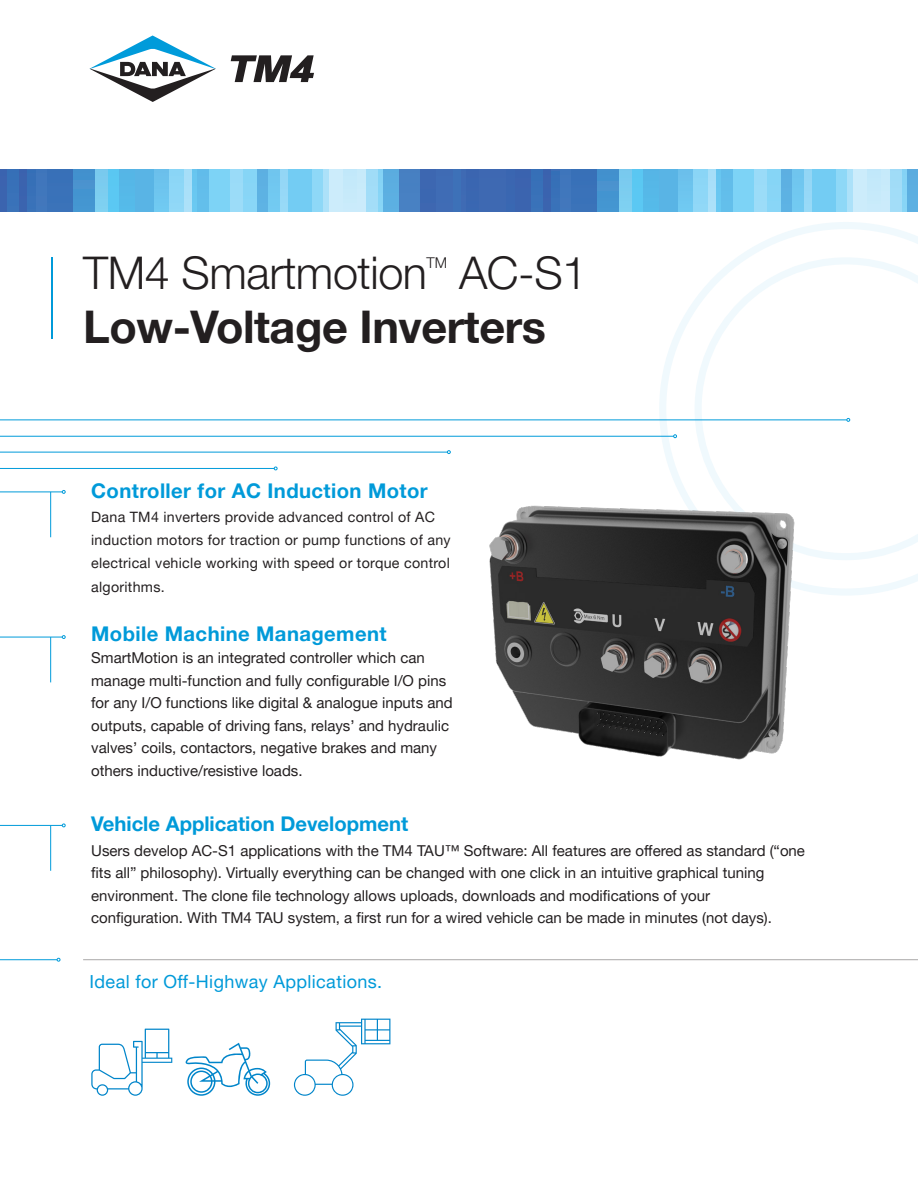
<style>
.page{position:relative;width:918px;height:1188px;background:#fff}
.page>*{position:absolute;margin:0;border:0;box-sizing:border-box;transform-origin:0 0}
.t1{font:700 45px "Helvetica Neue LT Pro";letter-spacing:-.01em;color:#231f20}
.t2{font:300 45px "Helvetica Neue LT Pro";letter-spacing:-.01em;color:#231f20}
.t3{font:700 20.25px "Helvetica Neue LT Pro";letter-spacing:.02em;color:#009ad9}
.t4{font:700 20.25px "Helvetica Neue LT Pro";color:#009ad9}
.t5{font:18px "Helvetica Neue LT Pro";letter-spacing:.02em;color:#009ad9}
.t6{font:15px/22.5px "Helvetica Neue LT Pro";color:#231f20}
.t7{font:300 14.85px "Helvetica Neue LT Pro";color:#231f20}
.t8{font:14.25px "Helvetica Neue LT Pro";letter-spacing:.02em;color:#231f20}
</style>
<div class="page">
<svg style="left:659px;top:222px;width:259px;height:372px"></svg>
<svg style="left:695px;top:257px;width:223px;height:303px"></svg>
<hr style="left:0;top:420px;width:847px;height:1px;background:#009bda">
<svg style="left:846px;top:418px;width:4px;height:4px"></svg>
<hr style="left:0;top:436px;width:674px;height:1px;background:#009bda">
<svg style="left:673px;top:434px;width:4px;height:4px"></svg>
<hr style="left:0;top:452px;width:447px;height:1px;background:#009bda">
<svg style="left:447px;top:450px;width:4px;height:4px"></svg>
<hr style="left:0;top:468px;width:274px;height:1px;background:#009bda">
<hr style="left:83px;top:959px;width:835px;height:1px;background:#231f20">
<div style="left:455px;top:169px;width:13px;height:42px;background:#3e6ab4"></div>
<div style="left:467px;top:169px;width:13px;height:42px;background:#3a66b1"></div>
<div style="left:480px;top:169px;width:27px;height:42px;background:#3e69b2"></div>
<div style="left:507px;top:169px;width:11px;height:42px;background:#3a67b1"></div>
<div style="left:516px;top:169px;width:17px;height:42px;background:#3b64af"></div>
<div style="left:532px;top:169px;width:12px;height:42px;background:#3871b8"></div>
<div style="left:543px;top:169px;width:8px;height:42px;background:#3b63af"></div>
<div style="left:551px;top:169px;width:10px;height:42px;background:#3870b8"></div>
<div style="left:561px;top:169px;width:11px;height:42px;background:#4077bc"></div>
<div style="left:571px;top:169px;width:27px;height:42px;background:#3972b9"></div>
<div style="left:598px;top:169px;width:22px;height:42px;background:#4494cf"></div>
<div style="left:620px;top:169px;width:13px;height:42px;background:#7bcdef"></div>
<svg style="left:632px;top:169px;width:12px;height:42px"></svg>
<div style="left:644px;top:169px;width:16px;height:42px;background:#55b8e8"></div>
<div style="left:660px;top:169px;width:19px;height:42px;background:#59b4e5"></div>
<div style="left:678px;top:169px;width:16px;height:42px;background:#6dc4ee"></div>
<div style="left:693px;top:169px;width:16px;height:42px;background:#8dd7f7"></div>
<div style="left:708px;top:169px;width:9px;height:42px;background:#a9e0f9"></div>
<div style="left:716px;top:169px;width:6px;height:42px;background:#69c7f1"></div>
<svg style="left:721px;top:169px;width:13px;height:42px"></svg>
<div style="left:734px;top:169px;width:21px;height:42px;background:#7dd3f6"></div>
<div style="left:754px;top:169px;width:14px;height:42px;background:#9bdcf8"></div>
<svg style="left:767px;top:169px;width:15px;height:42px"></svg>
<div style="left:782px;top:169px;width:11px;height:42px;background:#5db1e3"></div>
<div style="left:793px;top:169px;width:12px;height:42px;background:#71c8f0"></div>
<div style="left:804px;top:169px;width:9px;height:42px;background:#95d7f6"></div>
<div style="left:813px;top:169px;width:25px;height:42px;background:#73ccf3"></div>
<div style="left:836px;top:169px;width:11px;height:42px;background:#8ed8f7"></div>
<div style="left:847px;top:169px;width:7px;height:42px;background:#ace1f9"></div>
<div style="left:854px;top:169px;width:14px;height:42px;background:#ccecfb"></div>
<div style="left:868px;top:169px;width:14px;height:42px;background:#c5e9fa"></div>
<div style="left:881px;top:169px;width:10px;height:42px;background:#c8ebfa"></div>
<div style="left:890px;top:169px;width:13px;height:42px;background:#a2ddf8"></div>
<svg style="left:902px;top:169px;width:6px;height:42px"></svg>
<div style="left:908px;top:169px;width:10px;height:42px;background:#5caee1"></div>
<svg style="left:0;top:169px;width:8px;height:42px"></svg>
<div style="left:8px;top:169px;width:12px;height:42px;background:#3871b8"></div>
<div style="left:19px;top:169px;width:8px;height:42px;background:#3b63af"></div>
<div style="left:27px;top:169px;width:10px;height:42px;background:#3870b8"></div>
<div style="left:37px;top:169px;width:11px;height:42px;background:#4077bc"></div>
<div style="left:47px;top:169px;width:27px;height:42px;background:#3972b9"></div>
<div style="left:74px;top:169px;width:22px;height:42px;background:#4494d0"></div>
<div style="left:96px;top:169px;width:13px;height:42px;background:#7ccdef"></div>
<svg style="left:108px;top:169px;width:12px;height:42px"></svg>
<div style="left:120px;top:169px;width:16px;height:42px;background:#55b8e8"></div>
<div style="left:136px;top:169px;width:19px;height:42px;background:#59b4e5"></div>
<div style="left:154px;top:169px;width:16px;height:42px;background:#6ec5ef"></div>
<div style="left:169px;top:169px;width:16px;height:42px;background:#8ed7f7"></div>
<div style="left:184px;top:169px;width:8px;height:42px;background:#aae0f9"></div>
<div style="left:192px;top:169px;width:6px;height:42px;background:#69c7f1"></div>
<svg style="left:197px;top:169px;width:13px;height:42px"></svg>
<div style="left:210px;top:169px;width:21px;height:42px;background:#7dd3f6"></div>
<div style="left:230px;top:169px;width:14px;height:42px;background:#9bdcf8"></div>
<svg style="left:243px;top:169px;width:15px;height:42px"></svg>
<div style="left:258px;top:169px;width:11px;height:42px;background:#5db2e3"></div>
<div style="left:269px;top:169px;width:12px;height:42px;background:#71c8f0"></div>
<div style="left:280px;top:169px;width:9px;height:42px;background:#96d8f7"></div>
<div style="left:289px;top:169px;width:25px;height:42px;background:#73ccf3"></div>
<div style="left:312px;top:169px;width:11px;height:42px;background:#8ed8f7"></div>
<div style="left:323px;top:169px;width:7px;height:42px;background:#ace1f9"></div>
<div style="left:330px;top:169px;width:14px;height:42px;background:#ccecfb"></div>
<div style="left:344px;top:169px;width:14px;height:42px;background:#c6eafa"></div>
<div style="left:357px;top:169px;width:10px;height:42px;background:#caebfb"></div>
<div style="left:366px;top:169px;width:13px;height:42px;background:#a2ddf8"></div>
<svg style="left:378px;top:169px;width:6px;height:42px"></svg>
<div style="left:384px;top:169px;width:16px;height:42px;background:#5cafe1"></div>
<div style="left:400px;top:169px;width:22px;height:42px;background:#4780c2"></div>
<div style="left:420px;top:169px;width:18px;height:42px;background:#3d67b1"></div>
<div style="left:437px;top:169px;width:17px;height:42px;background:#3f6cb5"></div>
<div style="left:454px;top:169px;width:7px;height:42px;background:#3d71b8"></div>
<hr style="left:0;top:637px;width:62px;height:1px;background:#009bda">
<svg style="left:62px;top:635px;width:4px;height:4px"></svg>
<hr style="left:50px;top:637px;width:1px;height:45px;background:#009bda">
<hr style="left:0;top:492px;width:62px;height:1px;background:#009bda">
<svg style="left:62px;top:490px;width:4px;height:4px"></svg>
<hr style="left:50px;top:492px;width:1px;height:45px;background:#009bda">
<hr style="left:0;top:959px;width:57px;height:1px;background:#009bda">
<hr style="left:51px;top:257px;width:1px;height:82px;background:#009ad9">
<img style="left:489px;top:454px;width:375px;height:306px">
<svg style="left:89px;top:35px;width:127px;height:67px"></svg>
<svg style="left:231px;top:55px;width:83px;height:27px"></svg>
<svg style="left:91px;top:1029px;width:81px;height:67px"></svg>
<hr style="left:0;top:825px;width:62px;height:1px;background:#009bda">
<hr style="left:50px;top:825px;width:1px;height:46px;background:#009bda">
<svg style="left:185px;top:1043px;width:85px;height:53px"></svg>
<svg style="left:294px;top:1019px;width:96px;height:77px"></svg>
<p class="t2" style="left:83px;top:246px;width:345px">TM4 Smartmotion</p>
<p class="t7" style="left:427px;top:254px;width:22px">TM</p>
<p class="t2" style="left:459px;top:246px;width:130px">AC-S1</p>
<p class="t1" style="left:83px;top:299px;width:464px">Low-Voltage Inverters</p>
<p class="t3" style="left:91px;top:478px;width:338px">Controller for AC Induction Motor</p>
<p class="t8" style="left:91px;top:508px;width:345px">Dana TM4 inverters provide advanced control of AC</p>
<p class="t8" style="left:91px;top:532px;width:361px">induction motors for traction or pump functions of any</p>
<p class="t8" style="left:91px;top:555px;width:360px">electrical vehicle working with speed or torque control</p>
<p class="t8" style="left:91px;top:578px;width:75px">algorithms.</p>
<p class="t3" style="left:91px;top:621px;width:297px">Mobile Machine Management</p>
<p class="t6" style="left:91px;top:646px;width:335px">SmartMotion is an integrated controller which can</p>
<p class="t6" style="left:91px;top:669px;width:357px">manage multi-function and fully configurable I/O pins</p>
<p class="t6" style="left:91px;top:691px;width:363px">for any I/O functions like digital &amp; analogue inputs and</p>
<p class="t6" style="left:91px;top:714px;width:359px">outputs, capable of driving fans, relays’ and hydraulic</p>
<p class="t6" style="left:91px;top:736px;width:347px">valves’ coils, contactors, negative brakes and many</p>
<p class="t6" style="left:91px;top:759px;width:213px">others inductive/resistive loads.</p>
<p class="t4" style="left:91px;top:811px;width:319px">Vehicle Application Development</p>
<p class="t6" style="left:91px;top:839px;width:715px">Users develop AC-S1 applications with the TM4 TAU™ Software: All features are offered as standard (“one fits all” philosophy). Virtually everything can be changed with one click in an intuitive graphical tuning environment. The clone file technology allows uploads, downloads and modifications of your</p>
<p class="t6" style="left:91px;top:906px;width:682px">configuration. With TM4 TAU system, a first run for a wired vehicle can be made in minutes (not days).</p>
<p class="t5" style="left:90px;top:971px;width:294px">Ideal for Off-Highway Applications.</p>
</div>
